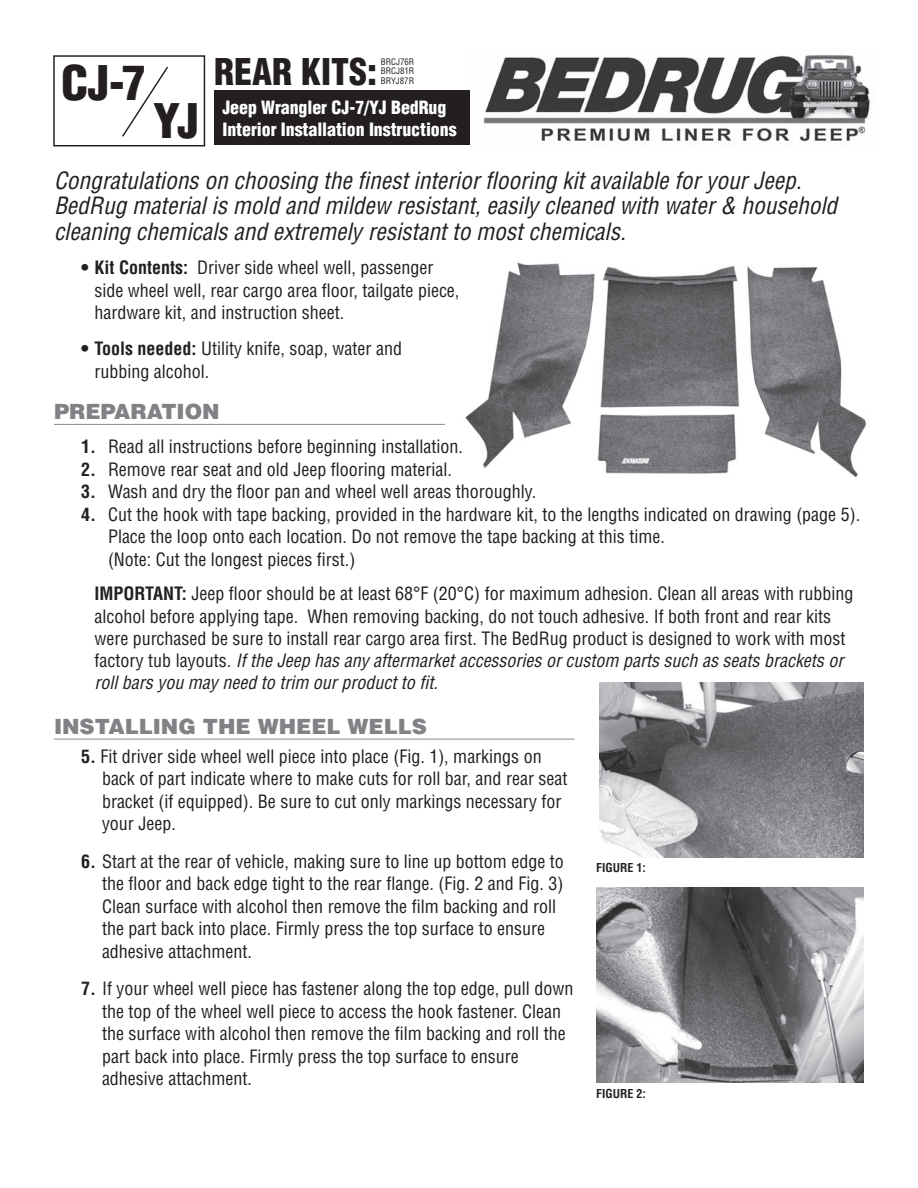
<style>
.page{position:relative;width:918px;height:1188px;background:#fff}
.page>*{position:absolute;margin:0;border:0;box-sizing:border-box;transform-origin:0 0}
.t1{font:900 condensed 46.65px "Helvetica";color:#231f20;scale:1.05 1}
.t2{font:900 condensed 36px "Helvetica";color:#231f20}
.t3{font:italic condensed 23.25px/25.5px "Helvetica";color:#231f20}
.t4{font:900 21px "Helvetica";color:#808285}
.t5{font:condensed 18px/22.5px "Helvetica";color:#231f20}
.t6{font:900 condensed 18px "Helvetica";letter-spacing:-.005em;color:#fff}
.t7{font:900 condensed 17.85px "Helvetica";letter-spacing:-.005em;color:#fff}
.t8{font:700 condensed 12px "Helvetica";color:#231f20}
.t9{font:condensed 8.85px/9.6px "Helvetica";color:#231f20}
.s1{font-weight:700}
.s2{font-style:italic}
</style>
<div class="page">
<img style="left:465px;top:262px;width:402px;height:216px">
<hr style="left:54px;top:424px;width:391px;height:1px;background:#8a8c8f">
<hr style="left:54px;top:739px;width:521px;height:1px;background:#8a8c8f">
<img style="left:483px;top:55px;width:387px;height:87px">
<div style="left:214px;top:90px;width:256px;height:55px;background:#231f20"></div>
<div style="left:53px;top:55px;width:152px;height:91px;border:1px solid #231f20"></div>
<svg style="left:122px;top:66px;width:46px;height:71px"></svg>
<img style="left:599px;top:683px;width:265px;height:175px">
<img style="left:597px;top:888px;width:267px;height:194px">
<h1 class="t1" style="left:61px;top:54px;width:83px">CJ-7</h1>
<h1 class="t1" style="left:153px;top:92px;width:45px">YJ</h1>
<h2 class="t2" style="left:214px;top:49px;width:165px">REAR KITS:</h2>
<p class="t9" style="left:381px;top:57px;width:35px">BRCJ76R<br>BRCJ81R</p>
<p class="t9" style="left:381px;top:76px;width:35px">BRYJ87R</p>
<p class="t7" style="left:222px;top:97px;width:225px">Jeep Wrangler CJ-7/YJ BedRug</p>
<p class="t6" style="left:222px;top:118px;width:236px">Interior Installation Instructions</p>
<p class="t3" style="left:54px;top:167px;width:785px">Congratulations on choosing the finest interior flooring kit available for your Jeep.<br>BedRug material is mold and mildew resistant, easily cleaned with water &amp; household cleaning chemicals and extremely resistant to most chemicals.</p>
<p class="t5" style="left:94px;top:256px;width:366px;text-indent:-14px"><span class="s1">• Kit Contents:</span> Driver side wheel well, passenger side wheel well, rear cargo area floor, tailgate piece, hardware kit, and instruction sheet.</p>
<p class="t5" style="left:94px;top:337px;width:309px;text-indent:-14px"><span class="s1">• Tools needed:</span> Utility knife, soap, water and rubbing alcohol.</p>
<p class="t4" style="left:54px;top:398px;width:167px">PREPARATION</p>
<p class="t5" style="left:81px;top:435px;width:383px"><span class="s1">1.</span> Read all instructions before beginning installation.</p>
<p class="t5" style="left:81px;top:458px;width:372px"><span class="s1">2.</span> Remove rear seat and old Jeep flooring material.</p>
<p class="t5" style="left:81px;top:480px;width:457px"><span class="s1">3.</span> Wash and dry the floor pan and wheel well areas thoroughly.</p>
<p class="t5" style="left:108px;top:503px;width:754px;text-indent:-27px"><span class="s1">4.</span> Cut the hook with tape backing, provided in the hardware kit, to the lengths indicated on drawing (page 5).<br>Place the loop onto each location. Do not remove the tape backing at this time.<br>(Note: Cut the longest pieces first.)</p>
<p class="t5" style="left:94px;top:582px;width:761px;line-height:22px"><span class="s1">IMPORTANT:</span> Jeep floor should be at least 68°F (20°C) for maximum adhesion. Clean all areas with rubbing alcohol before applying tape. When removing backing, do not touch adhesive. If both front and rear kits were purchased be sure to install rear cargo area first. The BedRug product is designed to work with most factory tub layouts. <span class="s2">If the Jeep has any aftermarket accessories or custom parts such as seats brackets or roll bars you may need to trim our product to fit.</span></p>
<p class="t4" style="left:54px;top:713px;width:374px">INSTALLING THE WHEEL WELLS</p>
<p class="t5" style="left:102px;top:745px;width:467px;text-indent:-21px"><span class="s1">5.</span> Fit driver side wheel well piece into place (Fig. 1), markings on back of part indicate where to make cuts for roll bar, and rear seat bracket (if equipped). Be sure to cut only markings necessary for</p>
<p class="t5" style="left:102px;top:812px;width:75px">your Jeep.</p>
<p class="t5" style="left:102px;top:850px;width:463px;text-indent:-21px"><span class="s1">6.</span> Start at the rear of vehicle, making sure to line up bottom edge to the floor and back edge tight to the rear flange. (Fig. 2 and Fig. 3)<br>Clean surface with alcohol then remove the film backing and roll the part back into place. Firmly press the top surface to ensure adhesive attachment.</p>
<p class="t5" style="left:102px;top:977px;width:473px;text-indent:-21px"><span class="s1">7.</span> If your wheel well piece has fastener along the top edge, pull down the top of the wheel well piece to access the hook fastener. Clean the surface with alcohol then remove the film backing and roll the part back into place. Firmly press the top surface to ensure adhesive attachment.</p>
<p class="t8" style="left:596px;top:860px;width:51px">FIguRe 1:</p>
<p class="t8" style="left:596px;top:1087px;width:51px">FIguRe 2:</p>
</div>
